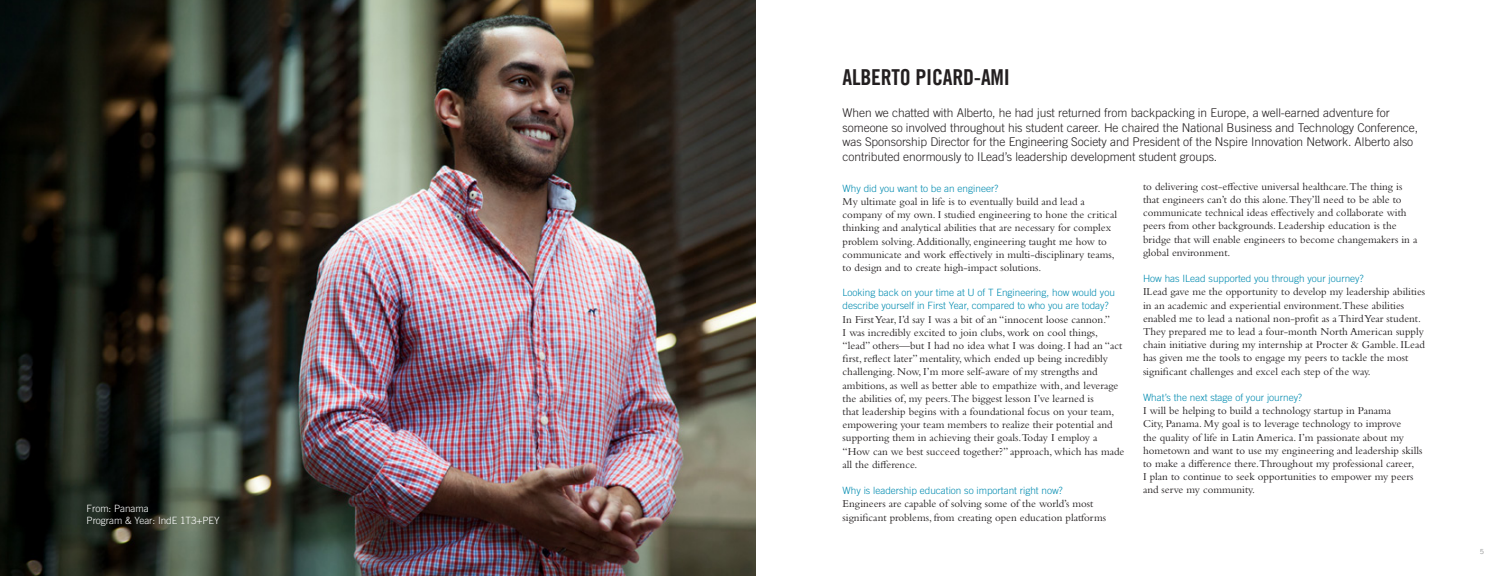
<style>
.page{position:relative;width:1512px;height:576px;background:#fff}
.page>*{position:absolute;margin:0;border:0;box-sizing:border-box;transform-origin:0 0}
.t1{font:22px "Trade Gothic LT Com Bd Cn 20";letter-spacing:-.01em;color:#231f20}
.t2{font:300 12px/14.4px "Trade Gothic LT Com";letter-spacing:-.005em;color:#231f20}
.t3{font:11px/13.2px "Bembo Std";color:#231f20}
.t4{font:300 10px/13.2px "Trade Gothic LT Com";color:#008bb0}
.t5{font:300 10px "Trade Gothic LT Com";letter-spacing:-.005em;color:#fff}
.t6{font:7px "Trade Gothic LT Com";color:#8f9191}
</style>
<div class="page">
<img style="left:0;top:0;width:756px;height:576px">
<p class="t5" style="left:87px;top:503px;width:64px">From: Panama</p>
<p class="t5" style="left:87px;top:515px;width:135px">Program &amp; Year: IndE 1T3+PEY</p>
<p class="t1" style="left:843px;top:64px;width:169px">ALBERTO PICARD-AMI</p>
<p class="t2" style="left:843px;top:106px;width:577px">When we chatted with Alberto, he had just returned from backpacking in Europe, a well-earned adventure for someone so involved throughout his student career. He chaired the National Business and Technology Conference, was Sponsorship Director for the Engineering Society and President of the Nspire Innovation Network. Alberto also contributed enormously to ILead’s leadership development student groups.</p>
<p class="t4" style="left:843px;top:182px;width:157px">Why did you want to be an engineer?</p>
<p class="t3" style="left:843px;top:195px;width:276px">My ultimate goal in life is to eventually build and lead a company of my own. I studied engineering to hone the critical thinking and analytical abilities that are necessary for complex problem solving. Additionally, engineering taught me how to communicate and work effectively in multi-disciplinary teams, to design and to create high-impact solutions.</p>
<p class="t4" style="left:843px;top:286px;width:274px">Looking back on your time at U of T Engineering, how would you describe yourself in First Year, compared to who you are today?</p>
<p class="t3" style="left:843px;top:312px;width:283px">In First Year, I’d say I was a bit of an “innocent loose cannon.”<br>I was incredibly excited to join clubs, work on cool things, “lead” others—but I had no idea what I was doing. I had an “act first, reflect later” mentality, which ended up being incredibly challenging. Now, I’m more self-aware of my strengths and ambitions, as well as better able to empathize with, and leverage the abilities of, my peers.The biggest lesson I’ve learned is<br>that leadership begins with a foundational focus on your team, empowering your team members to realize their potential and supporting them in achieving their goals.Today I employ a “How can we best succeed together?” approach, which has made all the difference.</p>
<p class="t4" style="left:843px;top:484px;width:222px">Why is leadership education so important right now?</p>
<p class="t3" style="left:843px;top:497px;width:265px">Engineers are capable of solving some of the world’s most significant problems, from creating open education platforms</p>
<p class="t3" style="left:1143px;top:180px;width:276px">to delivering cost-effective universal healthcare.The thing is that engineers can’t do this alone.They’ll need to be able to communicate technical ideas effectively and collaborate with peers from other backgrounds. Leadership education is the bridge that will enable engineers to become changemakers in a global environment.</p>
<p class="t4" style="left:1143px;top:272px;width:222px">How has ILead supported you through your journey?</p>
<p class="t3" style="left:1143px;top:285px;width:284px">ILead gave me the opportunity to develop my leadership abilities in an academic and experiential environment.These abilities enabled me to lead a national non-profit as a Third Year student.<br>They prepared me to lead a four-month North American supply chain initiative during my internship at Procter &amp; Gamble. ILead has given me the tools to engage my peers to tackle the most significant challenges and excel each step of the way.</p>
<p class="t4" style="left:1143px;top:391px;width:161px">What’s the next stage of your journey?</p>
<p class="t3" style="left:1143px;top:404px;width:281px">I will be helping to build a technology startup in Panama<br>City, Panama. My goal is to leverage technology to improve<br>the quality of life in Latin America. I’m passionate about my hometown and want to use my engineering and leadership skills to make a difference there.Throughout my professional career,<br>I plan to continue to seek opportunities to empower my peers and serve my community.</p>
<p class="t6" style="left:1480px;top:547px;width:6px">5</p>
</div>
